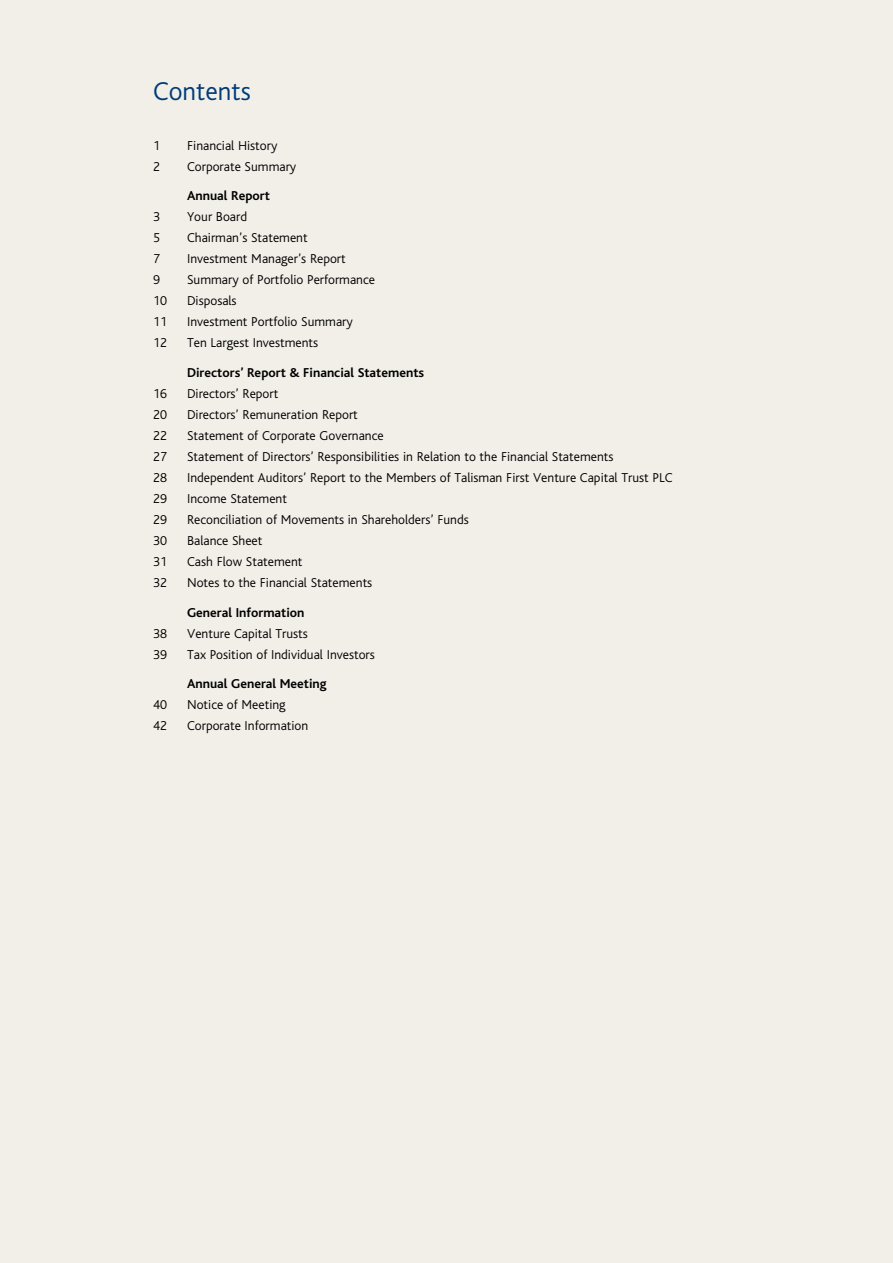
<style>
.page{position:relative;width:893px;height:1263px;background:#f2efe9}
.page>*{position:absolute;margin:0;border:0;box-sizing:border-box;transform-origin:0 0}
.t1{font:300 27px "Bliss";color:#003b79}
.t2{font:300 13.5px "Bliss";color:#000}
.t3{font:700 13.5px "Bliss";color:#000}
</style>
<div class="page">
<h1 class="t1" style="left:153px;top:77px;width:99px">Contents</h1>
<p class="t2" style="left:153px;top:138px;width:8px">1</p>
<p class="t2" style="left:187px;top:138px;width:92px">Financial History</p>
<p class="t2" style="left:153px;top:159px;width:8px">2</p>
<p class="t2" style="left:187px;top:159px;width:111px">Corporate Summary</p>
<p class="t3" style="left:187px;top:189px;width:84px">Annual Report</p>
<p class="t2" style="left:153px;top:210px;width:8px">3</p>
<p class="t2" style="left:187px;top:210px;width:61px">Your Board</p>
<p class="t2" style="left:153px;top:231px;width:8px">5</p>
<p class="t2" style="left:187px;top:231px;width:122px">Chairman’s Statement</p>
<p class="t2" style="left:153px;top:252px;width:8px">7</p>
<p class="t2" style="left:187px;top:252px;width:160px">Investment Manager’s Report</p>
<p class="t2" style="left:153px;top:273px;width:8px">9</p>
<p class="t2" style="left:187px;top:273px;width:189px">Summary of Portfolio Performance</p>
<p class="t2" style="left:153px;top:294px;width:15px">10</p>
<p class="t2" style="left:187px;top:294px;width:51px">Disposals</p>
<p class="t2" style="left:153px;top:315px;width:15px">11</p>
<p class="t2" style="left:187px;top:315px;width:167px">Investment Portfolio Summary</p>
<p class="t2" style="left:153px;top:336px;width:15px">12</p>
<p class="t2" style="left:187px;top:336px;width:133px">Ten Largest Investments</p>
<p class="t3" style="left:187px;top:366px;width:239px">Directors’ Report &amp; Financial Statements</p>
<p class="t2" style="left:153px;top:386px;width:15px">16</p>
<p class="t2" style="left:187px;top:386px;width:93px">Directors’ Report</p>
<p class="t2" style="left:153px;top:407px;width:15px">20</p>
<p class="t2" style="left:187px;top:407px;width:172px">Directors’ Remuneration Report</p>
<p class="t2" style="left:153px;top:428px;width:15px">22</p>
<p class="t2" style="left:187px;top:428px;width:198px">Statement of Corporate Governance</p>
<p class="t2" style="left:153px;top:449px;width:15px">27</p>
<p class="t2" style="left:187px;top:449px;width:428px">Statement of Directors’ Responsibilities in Relation to the Financial Statements</p>
<p class="t2" style="left:153px;top:470px;width:15px">28</p>
<p class="t2" style="left:187px;top:470px;width:487px">Independent Auditors’ Report to the Members of Talisman First Venture Capital Trust PLC</p>
<p class="t2" style="left:153px;top:491px;width:15px">29</p>
<p class="t2" style="left:187px;top:491px;width:101px">Income Statement</p>
<p class="t2" style="left:153px;top:512px;width:15px">29</p>
<p class="t2" style="left:187px;top:512px;width:283px">Reconciliation of Movements in Shareholders’ Funds</p>
<p class="t2" style="left:153px;top:533px;width:15px">30</p>
<p class="t2" style="left:187px;top:533px;width:77px">Balance Sheet</p>
<p class="t2" style="left:153px;top:554px;width:15px">31</p>
<p class="t2" style="left:187px;top:554px;width:117px">Cash Flow Statement</p>
<p class="t2" style="left:153px;top:575px;width:15px">32</p>
<p class="t2" style="left:187px;top:575px;width:187px">Notes to the Financial Statements</p>
<p class="t3" style="left:187px;top:605px;width:119px">General Information</p>
<p class="t2" style="left:153px;top:626px;width:15px">38</p>
<p class="t2" style="left:187px;top:626px;width:122px">Venture Capital Trusts</p>
<p class="t2" style="left:153px;top:647px;width:15px">39</p>
<p class="t2" style="left:187px;top:647px;width:189px">Tax Position of Individual Investors</p>
<p class="t3" style="left:187px;top:677px;width:141px">Annual General Meeting</p>
<p class="t2" style="left:153px;top:697px;width:15px">40</p>
<p class="t2" style="left:187px;top:697px;width:100px">Notice of Meeting</p>
<p class="t2" style="left:153px;top:718px;width:15px">42</p>
<p class="t2" style="left:187px;top:718px;width:123px">Corporate Information</p>
</div>
